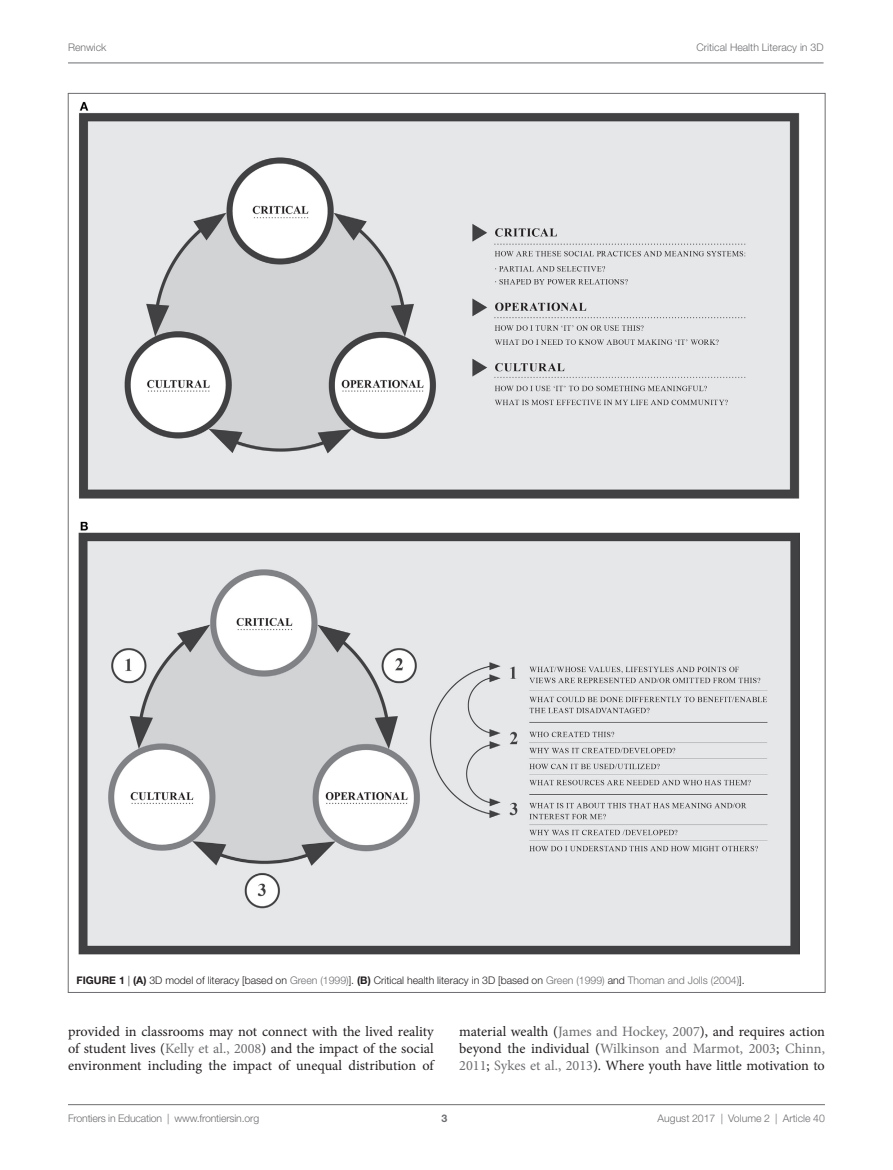
<style>
.page{position:relative;width:893px;height:1170px;background:#fff}
.page>*{position:absolute;margin:0;border:0;box-sizing:border-box;transform-origin:0 0}
.t1{font:14.25px/17.2px "Minion Pro";color:#231f20;text-align:justify}
.t2{font:300 10.5px "Helvetica Neue LT Std";color:#231f20}
.t3{font:300 10.5px "Helvetica Neue LT Std";color:#6c6d70}
.t4{font:700 10.5px "Helvetica Neue LT Std";color:#6c6d70}
.s1{font-weight:700}
.s2{color:#6c6d70}
</style>
<div class="page">
<img style="left:79px;top:102px;width:721px;height:851px">
<hr style="left:68px;top:1104px;width:757px;height:1px;background:#6c6d70">
<hr style="left:68px;top:63px;width:755px;height:1px;background:#6c6d70">
<p class="t3" style="left:68px;top:41px;width:40px">Renwick</p>
<p class="t3" style="left:696px;top:41px;width:129px">Critical Health Literacy in 3D</p>
<p class="t2" style="left:77px;top:973px;width:669px"><span class="s1">FIGU RE 1</span> | <span class="s1">(A)</span> 3D model of literacy [based on <span class="s2">Green (1999)</span>]. <span class="s1">(B)</span> Critical health literacy in 3D [based on <span class="s2">Green (1999)</span> and <span class="s2">Thoman and Jolls (2004)</span>].</p>
<p class="t1" style="left:68px;top:1022px;width:367px">provided in classrooms may not connect with the lived reality of student lives (<span class="s2">Kelly et al., 2008</span>) and the impact of the social environment including the impact of unequal distribution of</p>
<p class="t1" style="left:459px;top:1022px;width:367px">material wealth (<span class="s2">James and Hockey, 2007</span>), and requires action beyond the individual (<span class="s2">Wilkinson and Marmot, 2003</span>; <span class="s2">Chinn, 2011</span>; <span class="s2">Sykes et al., 2013</span>). Where youth have little motivation to</p>
<p class="t3" style="left:68px;top:1111px;width:193px">Frontiers in Education | www.frontiersin.org</p>
<p class="t3" style="left:658px;top:1111px;width:169px">August 2017 | Volume 2 | Article 40</p>
<p class="t4" style="left:441px;top:1111px;width:7px">3</p>
</div>
